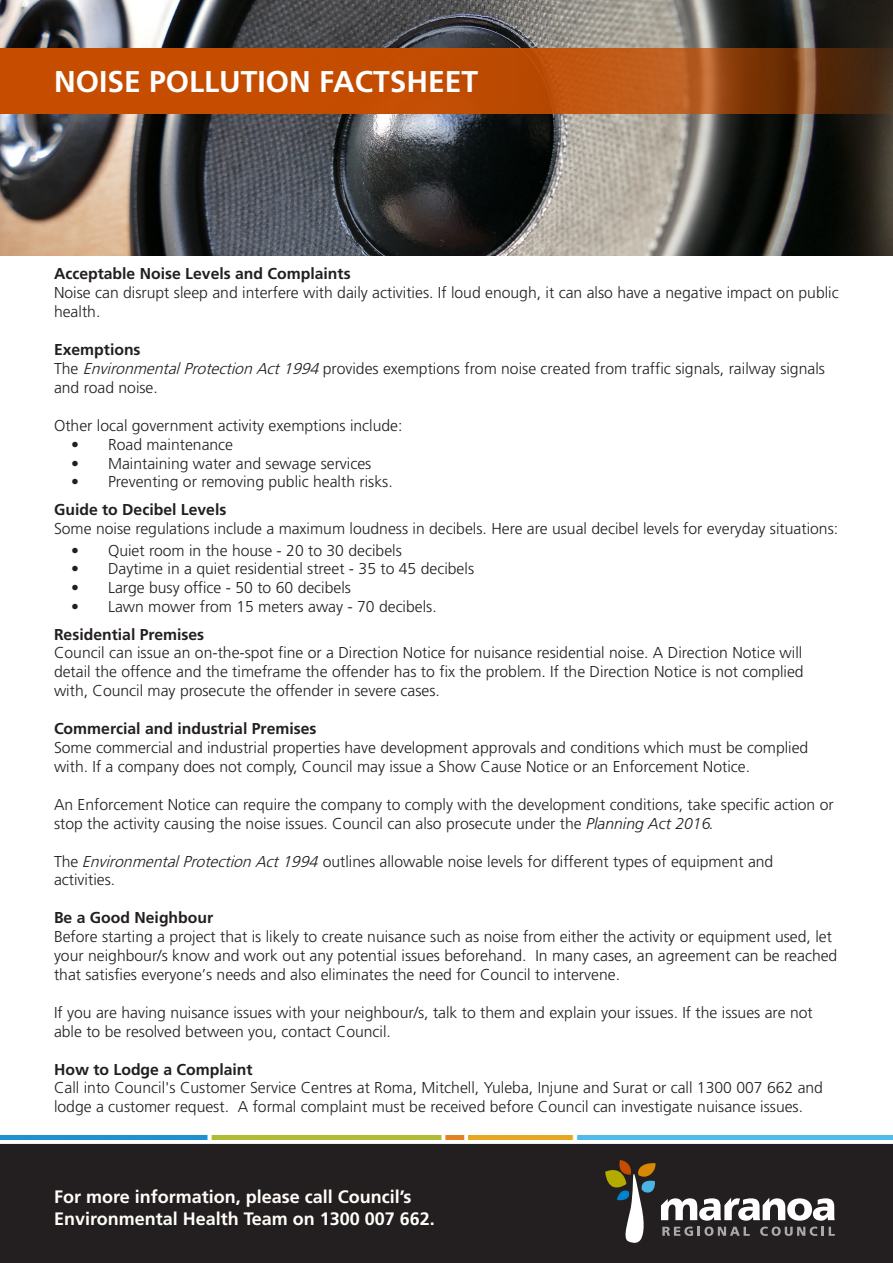
<style>
.page{position:relative;width:893px;height:1263px;background:#fff}
.page>*{position:absolute;margin:0;border:0;box-sizing:border-box;transform-origin:0 0}
.t1{font:700 30px "Frutiger LT Std";color:#fff}
.t2{font:700 18px/21.6px "Frutiger LT Std";color:#fffffa}
.t3{font:300 15.75px/18.9px "Frutiger LT Std";color:#231f20}
.t4{font:700 15.75px "Frutiger LT Std";color:#231f20}
.s1{font-weight:700}
.s2{font-style:italic}
</style>
<div class="page">
<div style="left:0;top:1144px;width:893px;height:119px;background:#231f20"></div>
<img style="left:0;top:0;width:893px;height:255px">
<img style="left:0;top:1135px;width:893px;height:5px">
<svg style="left:0;top:48px;width:893px;height:66px;background:#b04a09"></svg>
<svg style="left:605px;top:1160px;width:230px;height:83px;background:#4f4c49"></svg>
<p class="t1" style="left:54px;top:64px;width:426px">NOISE POLLUTION FACTSHEET</p>
<p class="t3" style="left:54px;top:265px;width:786px"><span class="s1">Acceptable Noise Levels and Complaints<br></span>Noise can disrupt sleep and interfere with daily activities. If loud enough, it can also have a negative impact on public health.</p>
<p class="t3" style="left:54px;top:340px;width:772px"><span class="s1">Exemptions<br></span>The <span class="s2">EnvironmentalProtectionAct1994</span>provides exemptions from noise created from traffic signals, railway signals and road noise.</p>
<p class="t3" style="left:54px;top:416px;width:350px">Other local government activity exemptions include:</p>
<p class="t3" style="left:71px;top:435px;width:164px">• Road maintenance</p>
<p class="t3" style="left:71px;top:454px;width:302px">• Maintaining water and sewage services</p>
<p class="t3" style="left:71px;top:473px;width:323px">• Preventing or removing public health risks.</p>
<p class="t4" style="left:54px;top:500px;width:174px">Guide to Decibel Levels</p>
<p class="t3" style="left:54px;top:519px;width:786px">Some noise regulations include a maximum loudness in decibels. Here are usual decibel levels for everyday situations:</p>
<p class="t3" style="left:71px;top:541px;width:332px">• Quiet room in the house - 20 to 30 decibels</p>
<p class="t3" style="left:71px;top:560px;width:405px">• Daytime in a quiet residential street - 35 to 45 decibels</p>
<p class="t3" style="left:71px;top:579px;width:282px">• Large busy office - 50 to 60 decibels</p>
<p class="t3" style="left:71px;top:597px;width:367px">• Lawn mower from 15 meters away - 70 decibels.</p>
<p class="t3" style="left:54px;top:625px;width:751px"><span class="s1">Residential Premises<br></span>Council can issue an on-the-spot fine or a Direction Notice for nuisance residential noise. A Direction Notice will detail the offence and the timeframe the offender has to fix the problem. If the Direction Notice is not complied with, Council may prosecute the offender in severe cases.</p>
<p class="t3" style="left:54px;top:719px;width:756px"><span class="s1">Commercial and industrial Premises<br></span>Some commercial and industrial properties have development approvals and conditions which must be complied with. If a company does not comply, Council may issue a Show Cause Notice or an Enforcement Notice.</p>
<p class="t3" style="left:54px;top:795px;width:781px">An Enforcement Notice can require the company to comply with the development conditions, take specific action or stop the activity causing the noise issues. Council can also prosecute under the <span class="s2">Planning Act 2016.</span></p>
<p class="t3" style="left:54px;top:852px;width:721px">The <span class="s2">EnvironmentalProtectionAct1994</span>outlines allowable noise levels for different types of equipment and activities.</p>
<p class="t3" style="left:54px;top:909px;width:785px"><span class="s1">Be a Good Neighbour<br></span>Before starting a project that is likely to create nuisance such as noise from either the activity or equipment used, let your neighbour/s know and work out any potential issues beforehand. In many cases, an agreement can be reached that satisfies everyone’s needs and also eliminates the need for Council to intervene.</p>
<p class="t3" style="left:54px;top:1003px;width:760px">If you are having nuisance issues with your neighbour/s, talk to them and explain your issues. If the issues are not able to be resolved between you, contact Council.</p>
<p class="t3" style="left:54px;top:1060px;width:771px"><span class="s1">How to Lodge a Complaint<br></span>Call into Council's Customer Service Centres at Roma, Mitchell, Yuleba, Injune and Surat or call 1300 007 662 and lodge a customer request. A formal complaint must be received before Council can investigate nuisance issues.</p>
<p class="t2" style="left:54px;top:1186px;width:382px">For more information, please call Council’s<br>Environmental Health Team on 1300 007 662.</p>
</div>
